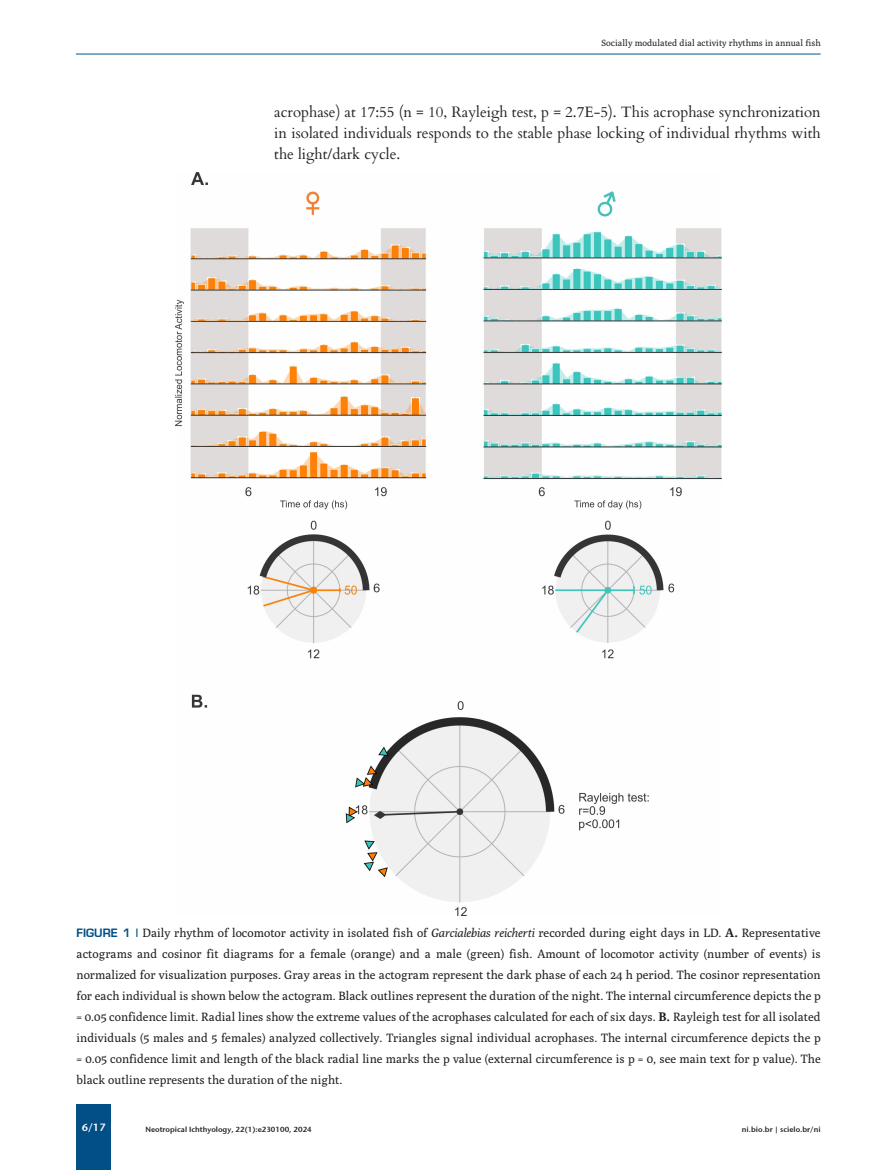
<style>
.page{position:relative;width:893px;height:1170px;background:#fff}
.page>*{position:absolute;margin:0;border:0;box-sizing:border-box;transform-origin:0 0}
.t1{font:15px/21px "Cardo";color:#231f20;text-align:justify}
.t2{font:12px/21px "Poly";color:#231f20;text-align:justify}
.t3{font:10.5px "Stone Sans Sem ITCTT Semi";color:#fff}
.t4{font:9px "Poly";color:#231f20}
.t5{font:7.5px "Stone Sans Sem ITCTT Semi";color:#231f20}
.s1{font-family:"Eugenio Medium Normal";color:#015085}
.s2{font-style:italic}
.s3{font-family:"Droid Serif";font-weight:700}
</style>
<div class="page">
<div style="left:77px;top:1104px;width:34px;height:65px;background:#014f84"></div>
<hr style="left:76px;top:54px;width:745px;height:1px;background:#01558c">
<img style="left:175px;top:172px;width:547px;height:743px">
<p class="t4" style="left:602px;top:38px;width:221px">Socially modulated dial activity rhythms in annual fish</p>
<p class="t1" style="left:274px;top:101px;width:548px">acrophase) at 17:55 (n = 10, Rayleigh test, p = 2.7E-5). This acrophase synchronization in isolated individuals responds to the stable phase locking of individual rhythms with the light/dark cycle.</p>
<p class="t2" style="left:77px;top:921px;width:746px"><span class="s1">FIGURE 1 |</span> Daily rhythm of locomotor activity in isolated fish of <span class="s2">Garcialebias reicherti</span> recorded during eight days in LD. <span class="s3">A.</span> Representative actograms and cosinor fit diagrams for a female (orange) and a male (green) fish. Amount of locomotor activity (number of events) is normalized for visualization purposes. Gray areas in the actogram represent the dark phase of each 24 h period. The cosinor representation for each individual is shown below the actogram. Black outlines represent the duration of the night. The internal circumference depicts the p = 0.05 confidence limit. Radial lines show the extreme values of the acrophases calculated for each of six days. <span class="s3">B.</span> Rayleigh test for all isolated individuals (5 males and 5 females) analyzed collectively. Triangles signal individual acrophases. The internal circumference depicts the p = 0.05 confidence limit and length of the black radial line marks the p value (external circumference is p = 0, see main text for p value). The black outline represents the duration of the night.</p>
<p class="t3" style="left:82px;top:1118px;width:25px">6/17</p>
<p class="t5" style="left:145px;top:1122px;width:168px">Neotropical Ichthyology, 22(1):e230100, 2024</p>
<p class="t5" style="left:742px;top:1122px;width:80px">ni.bio.br | scielo.br/ni</p>
</div>
